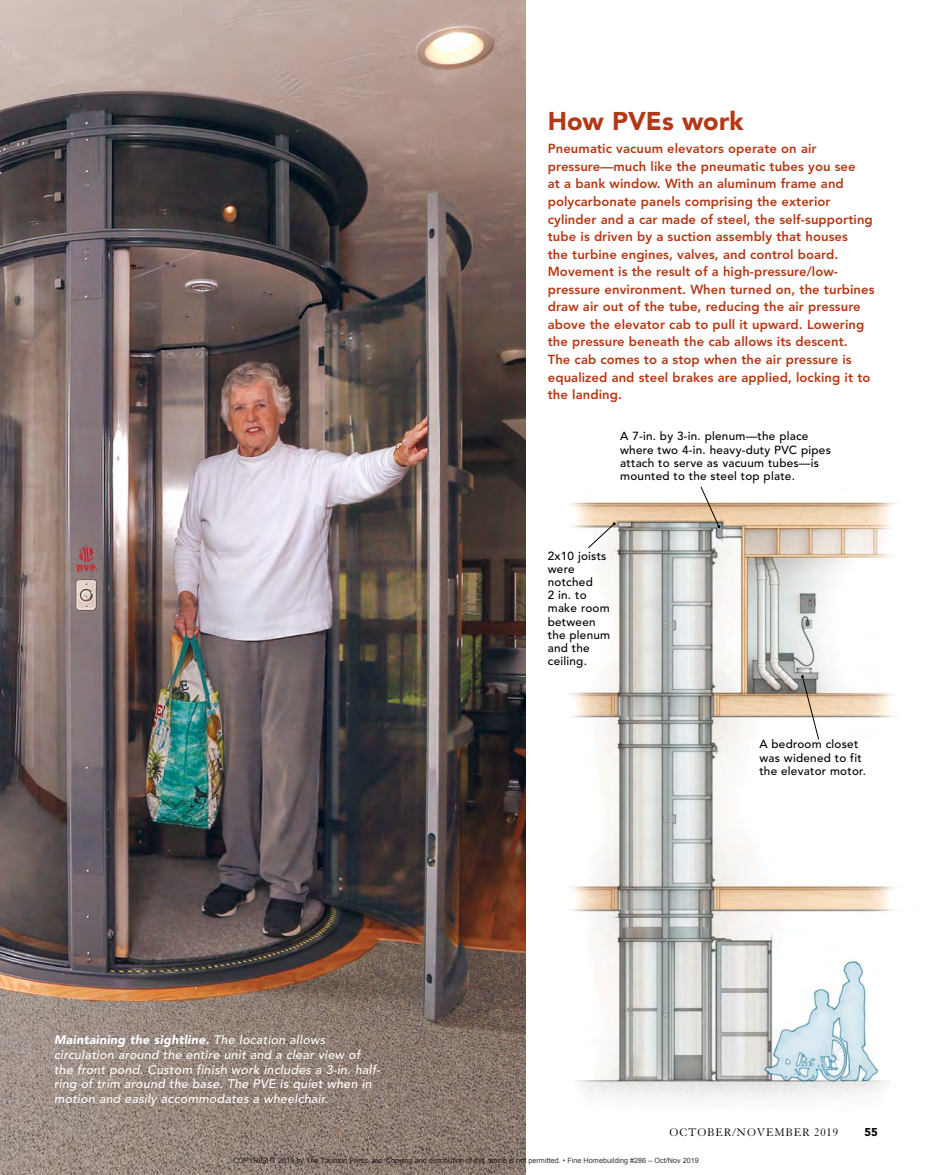
<style>
.page{position:relative;width:932px;height:1175px;background:#fff}
.page>*{position:absolute;margin:0;border:0;box-sizing:border-box;transform-origin:0 0}
.t1{font:900 25.5px "Avenir LT Std";color:#b33916}
.t2{font:800 13.05px/17.5px "Avenir LT Std";letter-spacing:.005em;color:#b33916}
.t3{font:italic 500 12.3px/14.7px "Avenir LT Std";letter-spacing:.02em;color:#fff}
.t4{font:12px "Granjon LT Std";letter-spacing:.07em;color:#000}
.t5{font:500 11.7px/13.2px "Avenir LT Std";letter-spacing:.02em;color:#000}
.t6{font:900 11.25px "Avenir LT Std";color:#000}
.t7{font:7.35px "Arial";color:rgb(0 0 0/.8)}
.s1{font-weight:900}
</style>
<div class="page">
<img style="left:525px;top:450px;width:371px;height:696px">
<img style="left:0;top:0;width:525px;height:1174px">
<svg style="left:587px;top:522px;width:28px;height:27px"></svg>
<svg style="left:801px;top:675px;width:18px;height:65px"></svg>
<svg style="left:700px;top:486px;width:20px;height:42px"></svg>
<p class="t1" style="left:548px;top:106px;width:197px">How PVEs work</p>
<p class="t2" style="left:548px;top:140px;width:328px">Pneumatic vacuum elevators operate on air pressure—much like the pneumatic tubes you see<br>at a bank window. With an aluminum frame and polycarbonate panels comprising the exterior cylinder and a car made of steel, the self-supporting tube is driven by a suction assembly that houses<br>the turbine engines, valves, and control board.<br>Movement is the result of a high-pressure/low&shy;pressure environment. When turned on, the turbines draw air out of the tube, reducing the air pressure above the elevator cab to pull it upward. Lowering the pressure beneath the cab allows its descent.<br>The cab comes to a stop when the air pressure is equalized and steel brakes are applied, locking it to the landing.</p>
<p class="t3" style="left:54px;top:1033px;width:328px"><span class="s1">Maintaining the sightline.</span> The location allows circulation around the entire unit and a clear view of the front pond. Custom finish work includes a 3-in. half&shy;ring of trim around the base. The PVE is quiet when in motion and easily accommodates a wheelchair.</p>
<p class="t5" style="left:620px;top:430px;width:212px">A 7-in. by 3-in. plenum—the place where two 4-in. heavy-duty PVC pipes attach to serve as vacuum tubes—is mounted to the steel top plate.</p>
<p class="t5" style="left:547px;top:549px;width:64px">2x10 joists were notched<br>2 in. to make room between the plenum and the ceiling.</p>
<p class="t5" style="left:759px;top:738px;width:108px">A bedroom closet was widened to fit the elevator motor.</p>
<p class="t4" style="left:669px;top:1126px;width:38px">OCTOBER</p>
<p class="t4" style="left:732px;top:1126px;width:25px">/NOVEMBER</p>
<p class="t4" style="left:814px;top:1126px;width:25px">2019</p>
<p class="t6" style="left:864px;top:1125px;width:15px">55</p>
<p class="t7" style="left:233px;top:1155px;width:467px">COPYRIGHT 2019 by The Taunton Press, Inc. Copying and distribution of this article is not permitted. • Fine Homebuilding #286 – Oct/Nov 2019</p>
</div>
